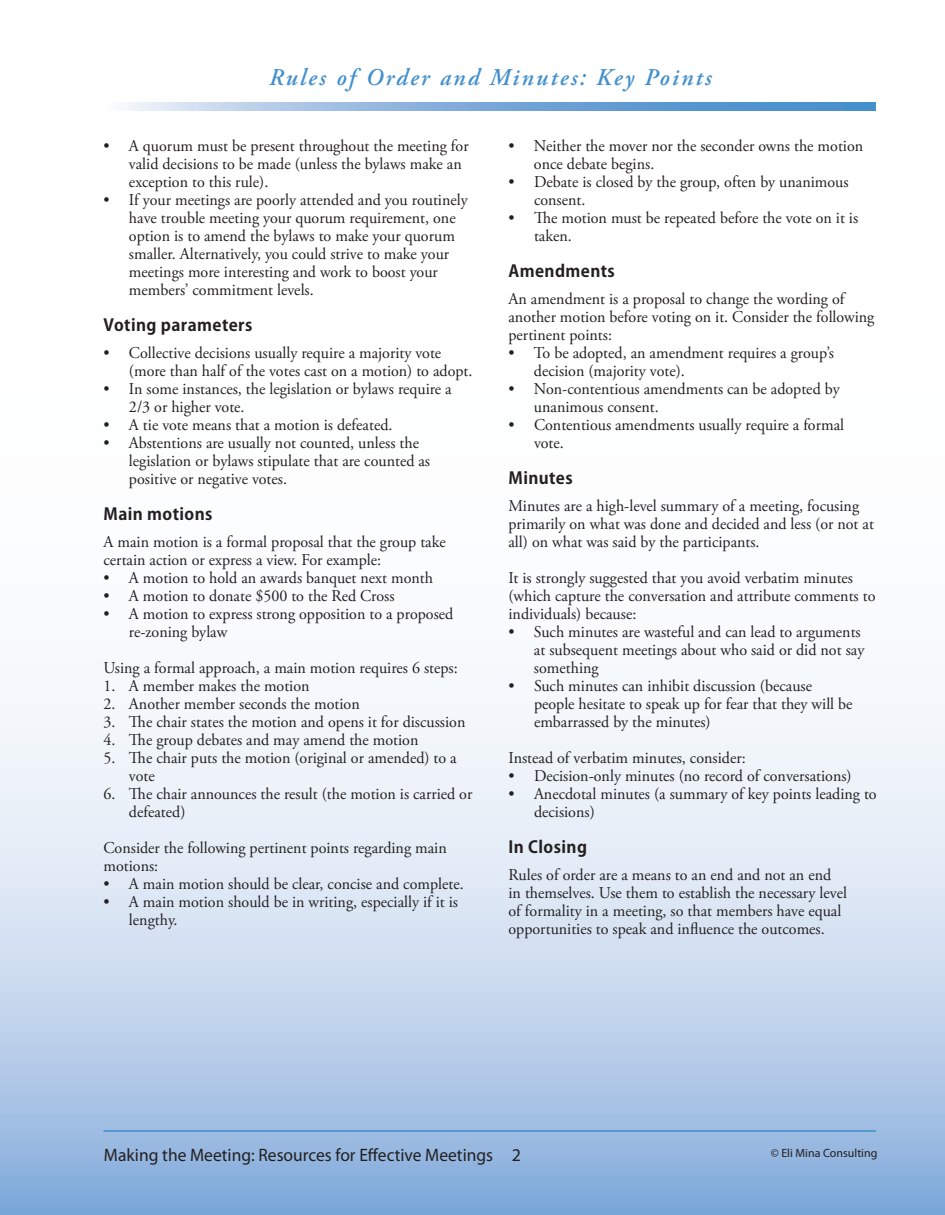
<style>
.page{position:relative;width:945px;height:1215px;background:#fff}
.page>*{position:absolute;margin:0;border:0;box-sizing:border-box;transform-origin:0 0}
.t1{font:italic 600 24px "Adobe Garamond Pro";letter-spacing:.1em;color:#4390cd}
.t2{font:18px "Myriad Pro";color:#231f20}
.t3{font:16.5px/18px "Adobe Garamond Pro";color:#231f20}
.t4{font:700 16.5px "Koz Go Pro";letter-spacing:.025em;color:#231f20}
.t5{font:12px "Myriad Pro";color:#231f20}
</style>
<div class="page">
<svg style="left:0;top:701px;width:945px;height:514px"></svg>
<svg style="left:125px;top:102px;width:751px;height:9px"></svg>
<hr style="left:104px;top:1130px;width:772px;height:2px;background:#4390cd">
<h1 class="t1" style="left:269px;top:63px;width:444px">Rules of Order and Minutes: Key Points</h1>
<p class="t3" style="left:129px;top:138px;width:341px;text-indent:-25px">• A quorum must be present throughout the meeting for valid decisions to be made (unless the bylaws make an exception to this rule).</p>
<p class="t3" style="left:129px;top:192px;width:340px;text-indent:-25px">• If your meetings are poorly attended and you routinely have trouble meeting your quorum requirement, one option is to amend the bylaws to make your quorum smaller. Alternatively, you could strive to make your meetings more interesting and work to boost your members’ commitment levels.</p>
<p class="t4" style="left:104px;top:315px;width:150px">Voting parameters</p>
<p class="t3" style="left:129px;top:345px;width:345px;text-indent:-25px">• Collective decisions usually require a majority vote (more than half of the votes cast on a motion) to adopt.</p>
<p class="t3" style="left:129px;top:381px;width:324px;text-indent:-25px">• In some instances, the legislation or bylaws require a<br>2/3 or higher vote.</p>
<p class="t3" style="left:104px;top:417px;width:291px">• A tie vote means that a motion is defeated.</p>
<p class="t3" style="left:129px;top:435px;width:303px;text-indent:-25px">• Abstentions are usually not counted, unless the legislation or bylaws stipulate that are counted as positive or negative votes.</p>
<p class="t4" style="left:104px;top:504px;width:111px">Main motions</p>
<p class="t3" style="left:104px;top:534px;width:344px">A main motion is a formal proposal that the group take certain action or express a view. For example:</p>
<p class="t3" style="left:104px;top:570px;width:331px">• A motion to hold an awards banquet next month</p>
<p class="t3" style="left:104px;top:588px;width:293px">• A motion to donate $500 to the Red Cross</p>
<p class="t3" style="left:129px;top:606px;width:326px;text-indent:-25px">• A motion to express strong opposition to a proposed re-zoning bylaw</p>
<p class="t3" style="left:104px;top:660px;width:356px">Using a formal approach, a main motion requires 6 steps:</p>
<p class="t3" style="left:104px;top:678px;width:208px">1. A member makes the motion</p>
<p class="t3" style="left:104px;top:696px;width:258px">2. Another member seconds the motion</p>
<p class="t3" style="left:104px;top:714px;width:363px">3. The chair states the motion and opens it for discussion</p>
<p class="t3" style="left:104px;top:732px;width:316px">4. The group debates and may amend the motion</p>
<p class="t3" style="left:129px;top:750px;width:329px;text-indent:-25px">5. The chair puts the motion (original or amended) to a vote</p>
<p class="t3" style="left:129px;top:786px;width:345px;text-indent:-25px">6. The chair announces the result (the motion is carried or defeated)</p>
<p class="t3" style="left:104px;top:840px;width:345px">Consider the following pertinent points regarding main motions:</p>
<p class="t3" style="left:104px;top:876px;width:362px">• A main motion should be clear, concise and complete.</p>
<p class="t3" style="left:129px;top:894px;width:331px;text-indent:-25px">• A main motion should be in writing, especially if it is lengthy.</p>
<p class="t3" style="left:534px;top:138px;width:331px;text-indent:-25px">• Neither the mover nor the seconder owns the motion once debate begins.</p>
<p class="t3" style="left:534px;top:174px;width:316px;text-indent:-26px">• Debate is closed by the group, often by unanimous consent.</p>
<p class="t3" style="left:534px;top:210px;width:326px;text-indent:-25px">• The motion must be repeated before the vote on it is taken.</p>
<p class="t4" style="left:508px;top:261px;width:108px">Amendments</p>
<p class="t3" style="left:508px;top:291px;width:367px">An amendment is a proposal to change the wording of another motion before voting on it. Consider the following pertinent points:</p>
<p class="t3" style="left:534px;top:345px;width:302px;text-indent:-25px">• To be adopted, an amendment requires a group’s decision (majority vote).</p>
<p class="t3" style="left:534px;top:381px;width:307px;text-indent:-25px">• Non-contentious amendments can be adopted by unanimous consent.</p>
<p class="t3" style="left:534px;top:417px;width:312px;text-indent:-26px">• Contentious amendments usually require a formal vote.</p>
<p class="t4" style="left:508px;top:468px;width:66px">Minutes</p>
<p class="t3" style="left:508px;top:498px;width:367px">Minutes are a high-level summary of a meeting, focusing primarily on what was done and decided and less (or not at all) on what was said by the participants.</p>
<p class="t3" style="left:508px;top:570px;width:368px">It is strongly suggested that you avoid verbatim minutes (which capture the conversation and attribute comments to individuals) because:</p>
<p class="t3" style="left:534px;top:624px;width:332px;text-indent:-25px">• Such minutes are wasteful and can lead to arguments at subsequent meetings about who said or did not say something</p>
<p class="t3" style="left:534px;top:678px;width:320px;text-indent:-26px">• Such minutes can inhibit discussion (because people hesitate to speak up for fear that they will be embarrassed by the minutes)</p>
<p class="t3" style="left:509px;top:750px;width:239px">Instead of verbatim minutes, consider:</p>
<p class="t3" style="left:509px;top:768px;width:345px">• Decision-only minutes (no record of conversations)</p>
<p class="t3" style="left:534px;top:786px;width:344px;text-indent:-25px">• Anecdotal minutes (a summary of key points leading to decisions)</p>
<p class="t4" style="left:508px;top:837px;width:80px">In Closing</p>
<p class="t3" style="left:508px;top:867px;width:340px">Rules of order are a means to an end and not an end in themselves. Use them to establish the necessary level of formality in a meeting, so that members have equal opportunities to speak and influence the outcomes.</p>
<p class="t2" style="left:104px;top:1144px;width:419px">Making the Meeting: Resources for Effective Meetings 2</p>
<p class="t5" style="left:771px;top:1145px;width:108px">© Eli Mina Consulting</p>
</div>
